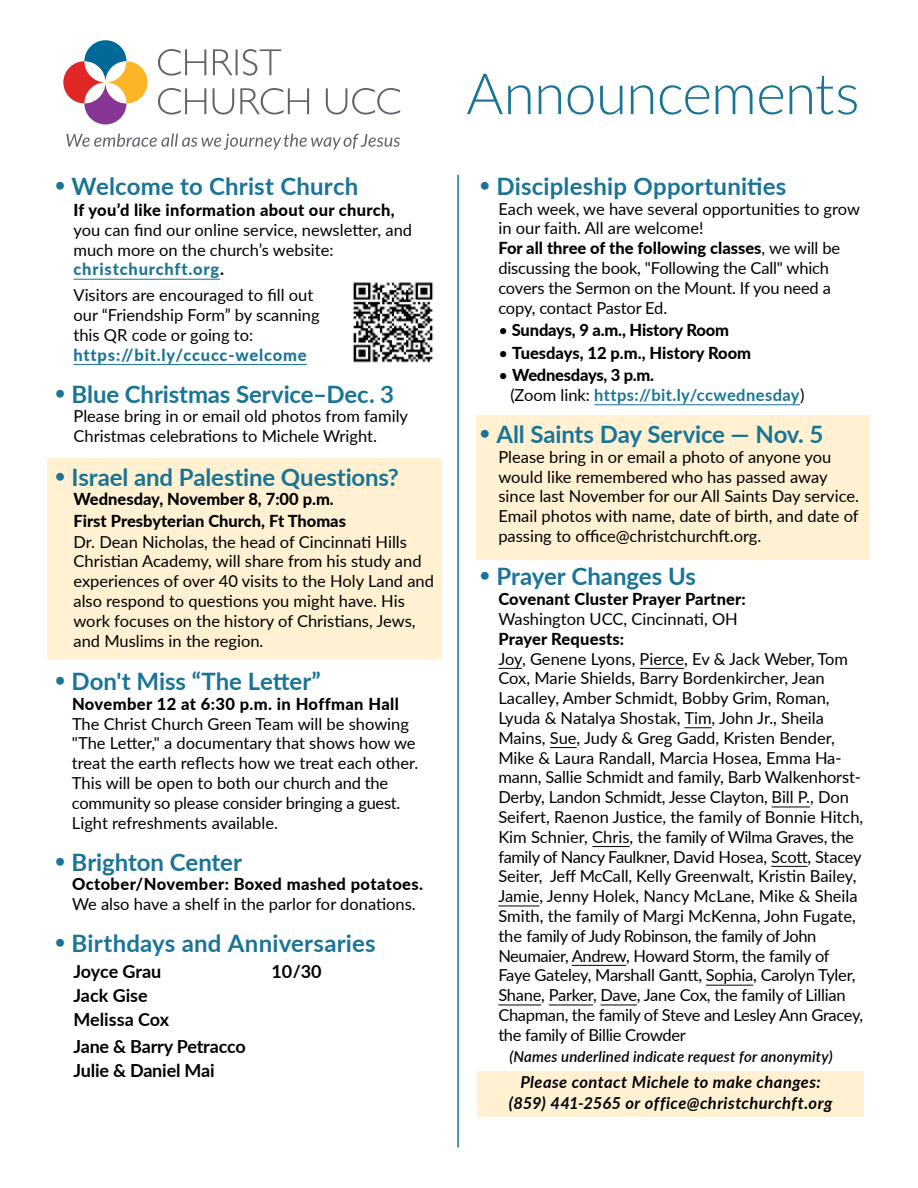
<style>
.page{position:relative;width:918px;height:1188px;background:#fff}
.page>*{position:absolute;margin:0;border:0;box-sizing:border-box;transform-origin:0 0}
.t1{font:300 57px "Lato";letter-spacing:-.015em;color:#197496}
.t2{font:700 24px "Lato";color:#197496}
.t3{font:700 18px/24px "Lato";letter-spacing:-.01em;color:#000}
.t4{font:16.5px/19.8px "Lato";color:#000}
.t5{font:800 16.5px/21.1px "Lato";letter-spacing:.005em;color:#000}
.t6{font:italic 700 16.5px/21px "Lato";letter-spacing:.025em;color:#000;text-align:center}
.t7{font:800 16.5px "Lato";letter-spacing:.025em;color:#000}
.t8{font:700 16.5px/19.8px "Lato";letter-spacing:.025em;color:#197496}
.t9{font:800 16.5px "Lato";letter-spacing:.05em;color:#197496}
.t10{font:italic 800 16.5px "Lato";letter-spacing:.01em;color:#000}
.t11{font:italic 600 15px "Lato";letter-spacing:.01em;color:#000}
.s1{font-weight:400;font-size:21px}
.s2{font-weight:800;color:#197496}
.s3{font-weight:800}
.s4{font-weight:400}
.s5{font-weight:400;color:#000}
.s6{font-weight:800;color:#000}
</style>
<div class="page">
<div style="left:48px;top:458px;width:394px;height:200px;background:#fff1d1"></div>
<div style="left:476px;top:415px;width:393px;height:145px;background:#fff1d1"></div>
<div style="left:84px;top:40px;width:43px;height:42px;background:#006998;border-radius:50%"></div>
<div style="left:84px;top:82px;width:43px;height:42px;background:#863694;border-radius:50%"></div>
<div style="left:105px;top:61px;width:43px;height:42px;background:#fcb526;border-radius:50%"></div>
<div style="left:63px;top:61px;width:42px;height:42px;background:#e12726;border-radius:50%"></div>
<svg style="left:84px;top:61px;width:43px;height:42px"></svg>
<svg style="left:158px;top:88px;width:242px;height:27px"></svg>
<svg style="left:158px;top:49px;width:123px;height:27px"></svg>
<svg style="left:66px;top:134px;width:334px;height:16px"></svg>
<hr style="left:74px;top:279px;width:146px;height:1px;background:#197496">
<hr style="left:74px;top:364px;width:233px;height:1px;background:#197496">
<hr style="left:594px;top:404px;width:206px;height:1px;background:#197496">
<svg style="left:498px;top:668px;width:24px;height:1px"></svg>
<hr style="left:640px;top:668px;width:44px;height:1px;background:#000">
<svg style="left:684px;top:727px;width:28px;height:1px"></svg>
<svg style="left:550px;top:747px;width:27px;height:1px"></svg>
<hr style="left:772px;top:807px;width:38px;height:1px;background:#000">
<hr style="left:592px;top:846px;width:38px;height:1px;background:#000">
<hr style="left:771px;top:866px;width:37px;height:1px;background:#000">
<hr style="left:498px;top:906px;width:42px;height:1px;background:#000">
<hr style="left:572px;top:965px;width:54px;height:1px;background:#000">
<hr style="left:706px;top:985px;width:47px;height:1px;background:#000">
<hr style="left:498px;top:1005px;width:43px;height:1px;background:#000">
<hr style="left:549px;top:1005px;width:44px;height:1px;background:#000">
<hr style="left:601px;top:1005px;width:36px;height:1px;background:#000">
<img style="left:352px;top:282px;width:82px;height:81px">
<hr style="left:457px;top:175px;width:2px;height:973px;background:#197496">
<div style="left:477px;top:1071px;width:387px;height:45px;background:#fff1d1"></div>
<h2 class="t2" style="left:54px;top:168px;width:306px"><span class="s1">•</span> Welcome to Christ Church</h2>
<p class="t5" style="left:74px;top:199px;width:323px">If you’d like information about our church,</p>
<p class="t4" style="left:74px;top:219px;width:340px">you can find our online service, newsletter, and much more on the church’s website: <span class="s2">christchurchft.org</span><span class="s3">.</span></p>
<p class="t4" style="left:73px;top:285px;width:248px">Visitors are encouraged to fill out our “Friendship Form” by scanning this QR code or going to:</p>
<p class="t9" style="left:74px;top:342px;width:235px">https://bit.ly/ccucc-welcome</p>
<h2 class="t2" style="left:54px;top:376px;width:342px"><span class="s1">•</span> Blue Christmas Service–Dec. 3</h2>
<p class="t4" style="left:74px;top:406px;width:336px">Please bring in or email old photos from family<br>Christmas celebrations to Michele Wright.</p>
<h2 class="t2" style="left:54px;top:459px;width:346px"><span class="s1">•</span> Israel and Palestine Questions?</h2>
<p class="t5" style="left:74px;top:488px;width:274px">Wednesday, November 8, 7:00 p.m.<br>First Presbyterian Church, Ft Thomas</p>
<p class="t4" style="left:73px;top:531px;width:362px">Dr. Dean Nicholas, the head of Cincinnati Hills Christian Academy, will share from his study and experiences of over 40 visits to the Holy Land and also respond to questions you might have. His work focuses on the history of Christians, Jews, and Muslims in the region.</p>
<h2 class="t2" style="left:54px;top:664px;width:268px"><span class="s1">•</span> Don't Miss “The Letter”</h2>
<p class="t7" style="left:72px;top:692px;width:329px">November 12 at 6:30 p.m. in Hoffman Hall</p>
<p class="t4" style="left:72px;top:713px;width:348px">The Christ Church Green Team will be showing "The Letter," a documentary that shows how we treat the earth reflects how we treat each other.<br>This will be open to both our church and the community so please consider bringing a guest.<br>Light refreshments available.</p>
<h2 class="t2" style="left:54px;top:844px;width:189px"><span class="s1">•</span> Brighton Center</h2>
<p class="t7" style="left:72px;top:872px;width:353px">October/November: Boxed mashed potatoes.</p>
<p class="t4" style="left:72px;top:894px;width:345px">We also have a shelf in the parlor for donations.</p>
<h2 class="t2" style="left:54px;top:926px;width:323px"><span class="s1">•</span> Birthdays and Anniversaries</h2>
<p class="t3" style="left:73px;top:958px;width:89px">Joyce Grau</p>
<p class="t3" style="left:271px;top:958px;width:52px">10/30</p>
<p class="t3" style="left:73px;top:982px;width:97px">Jack Gise<br>Melissa Cox</p>
<p class="t3" style="left:73px;top:1033px;width:174px">Jane &amp; Barry Petracco<br>Julie &amp; Daniel Mai</p>
<h1 class="t1" style="left:466px;top:54px;width:395px">Announcements</h1>
<h2 class="t2" style="left:479px;top:168px;width:309px"><span class="s1">•</span> Discipleship Opportunities</h2>
<p class="t4" style="left:498px;top:198px;width:363px">Each week, we have several opportunities to grow in our faith. All are welcome!<br><span class="s3">For all three of the following classes</span>, we will be discussing the book, "Following the Call" which covers the Sermon on the Mount. If you need a copy, contact Pastor Ed.</p>
<p class="t5" style="left:498px;top:319px;width:232px"><span class="s4">•</span> Sundays, 9 a.m., History Room</p>
<p class="t5" style="left:498px;top:341px;width:254px"><span class="s4">•</span> Tuesdays, 12 p.m., History Room</p>
<p class="t8" style="left:510px;top:365px;width:296px;text-indent:-12px"><span class="s5">•</span> <span class="s6">Wednesdays, 3 p.m.<br></span><span class="s5">(Zoom link:</span> https://bit.ly/ccwednesday<span class="s5">)</span></p>
<h2 class="t2" style="left:479px;top:417px;width:346px"><span class="s1">•</span> All Saints Day Service — Nov. 5</h2>
<p class="t4" style="left:498px;top:446px;width:362px">Please bring in or email a photo of anyone you would like remembered who has passed away since last November for our All Saints Day service.<br>Email photos with name, date of birth, and date of passing to office@christchurchft.org.</p>
<h2 class="t2" style="left:479px;top:559px;width:219px"><span class="s1">•</span> Prayer Changes Us</h2>
<p class="t5" style="left:498px;top:588px;width:249px">Covenant Cluster Prayer Partner:</p>
<p class="t4" style="left:498px;top:608px;width:241px">Washington UCC, Cincinnati, OH</p>
<p class="t5" style="left:498px;top:627px;width:127px">Prayer Requests:</p>
<p class="t4" style="left:498px;top:648px;width:366px">Joy, Genene Lyons, Pierce, Ev &amp; Jack Weber, Tom Cox, Marie Shields, Barry Bordenkircher, Jean Lacalley, Amber Schmidt, Bobby Grim, Roman, Lyuda &amp; Natalya Shostak, Tim, John Jr., Sheila Mains, Sue, Judy &amp; Greg Gadd, Kristen Bender, Mike &amp; Laura Randall, Marcia Hosea, Emma Ha&shy;mann, Sallie Schmidt and family, Barb Walkenhorst-Derby, Landon Schmidt, Jesse Clayton, Bill P., Don Seifert, Raenon Justice, the family of Bonnie Hitch, Kim Schnier, Chris, the family of Wilma Graves, the family of Nancy Faulkner, David Hosea, Scott, Stacey Seiter, Jeff McCall, Kelly Greenwalt, Kristin Bailey, Jamie, Jenny Holek, Nancy McLane, Mike &amp; Sheila Smith, the family of Margi McKenna, John Fugate, the family of Judy Robinson, the family of John Neumaier, Andrew, Howard Storm, the family of Faye Gateley, Marshall Gantt, Sophia, Carolyn Tyler, Shane, Parker, Dave, Jane Cox, the family of Lillian Chapman, the family of Steve and Lesley Ann Gracey, the family of Billie Crowder</p>
<p class="t11" style="left:509px;top:1045px;width:325px">(Names underlined indicate request for anonymity)</p>
<p class="t10" style="left:525px;top:1069px;width:99px">Please contac</p>
<p class="t10" style="left:689px;top:1069px;width:129px">with ny hanges.</p>
<p class="t6" style="left:614px;top:1090px;width:117px">(859) 441-2565</p>
<p class="t6" style="left:509px;top:1071px;width:325px">Please contact Michele to make changes: (859) 441-2565 or office@christchurchft.org</p>
</div>
